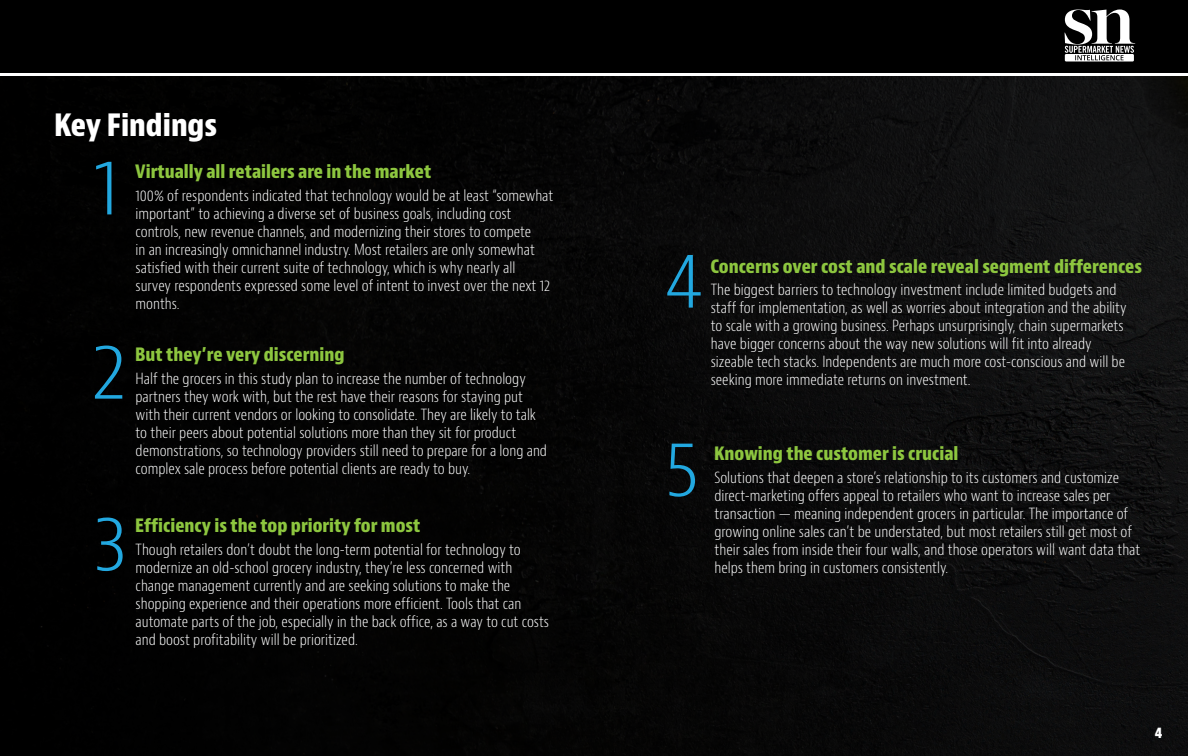
<style>
.page{position:relative;width:1188px;height:756px;background:#fff}
.page>*{position:absolute;margin:0;border:0;box-sizing:border-box;transform-origin:0 0}
.t1{font:300 condensed 76.5px "Bernina Sans";color:#22a8e0}
.t2{font:700 condensed 30px "Bernino Sans";color:#fff}
.t3{font:700 condensed 18px "Bernino Sans";color:#8dc63f}
.t4{font:300 condensed 15px/18px "Bernino Sans";color:#fff}
.t5{font:700 condensed 15px "Bernino Sans";color:#fff}
</style>
<div class="page">
<div style="left:0;top:0;width:1188px;height:72px;background:#000"></div>
<div style="left:0;top:77px;width:1188px;height:679px;background:#000"></div>
<svg style="left:1065px;top:10px;width:70px;height:52px"></svg>
<h2 class="t2" style="left:54px;top:107px;width:165px">Key Findings</h2>
<h1 class="t1" style="left:93px;top:138px;width:27px">1</h1>
<p class="t3" style="left:135px;top:160px;width:298px">Virtually all retailers are in the market</p>
<p class="t4" style="left:136px;top:187px;width:419px">100% of respondents indicated that technology would be at least “somewhat important” to achieving a diverse set of business goals, including cost controls, new revenue channels, and modernizing their stores to compete<br>in an increasingly omnichannel industry. Most retailers are only somewhat satisfied with their current suite of technology, which is why nearly all survey respondents expressed some level of intent to invest over the next 12 months.</p>
<h1 class="t1" style="left:91px;top:322px;width:37px">2</h1>
<p class="t3" style="left:135px;top:343px;width:211px">But they’re very discerning</p>
<p class="t4" style="left:136px;top:370px;width:413px">Half the grocers in this study plan to increase the number of technology partners they work with, but the rest have their reasons for staying put with their current vendors or looking to consolidate. They are likely to talk to their peers about potential solutions more than they sit for product demonstrations, so technology providers still need to prepare for a long and complex sale process before potential clients are ready to buy.</p>
<h1 class="t1" style="left:93px;top:494px;width:36px">3</h1>
<p class="t3" style="left:135px;top:515px;width:287px">Efficiency is the top priority for most</p>
<p class="t4" style="left:136px;top:541px;width:415px">Though retailers don’t doubt the long-term potential for technology to modernize an old-school grocery industry, they’re less concerned with change management currently and are seeking solutions to make the shopping experience and their operations more efficient. Tools that can automate parts of the job, especially in the back office, as a way to cut costs and boost profitability will be prioritized.</p>
<h1 class="t1" style="left:665px;top:231px;width:41px">4</h1>
<p class="t3" style="left:710px;top:255px;width:433px">Concerns over cost and scale reveal segment differences</p>
<p class="t4" style="left:711px;top:281px;width:417px">The biggest barriers to technology investment include limited budgets and staff for implementation, as well as worries about integration and the ability to scale with a growing business. Perhaps unsurprisingly, chain supermarkets have bigger concerns about the way new solutions will fit into already sizeable tech stacks. Independents are much more cost-conscious and will be seeking more immediate returns on investment.</p>
<h1 class="t1" style="left:665px;top:420px;width:36px">5</h1>
<p class="t3" style="left:714px;top:442px;width:246px">Knowing the customer is crucial</p>
<p class="t4" style="left:715px;top:469px;width:427px">Solutions that deepen a store’s relationship to its customers and customize direct-marketing offers appeal to retailers who want to increase sales per transaction — meaning independent grocers in particular. The importance of growing online sales can’t be understated, but most retailers still get most of their sales from inside their four walls, and those operators will want data that helps them bring in customers consistently.</p>
<p class="t5" style="left:1155px;top:723px;width:9px">4</p>
</div>
